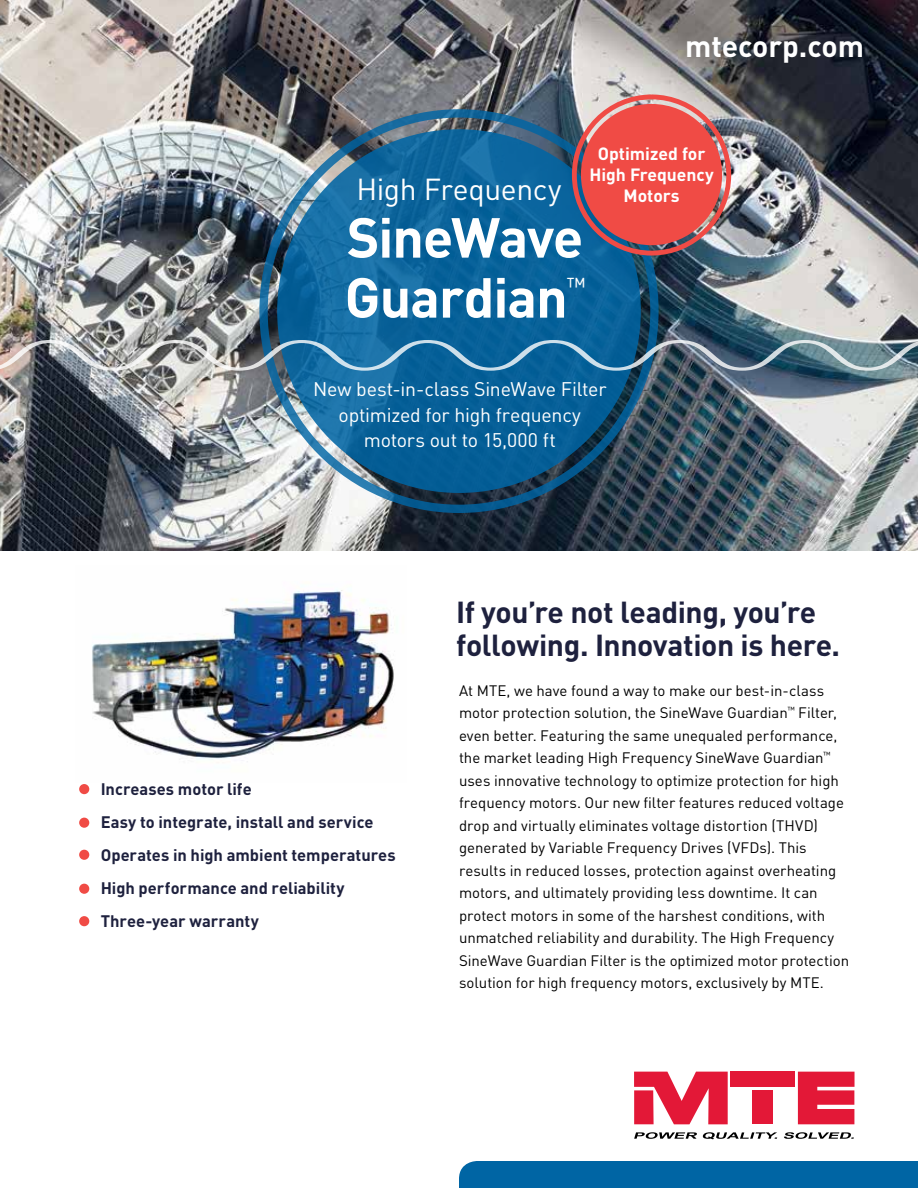
<style>
.page{position:relative;width:918px;height:1188px;background:#fff}
.page>*{position:absolute;margin:0;border:0;box-sizing:border-box;transform-origin:0 0}
.t1{font:700 55.5px/60px "DINOT";letter-spacing:-.02em;color:#fff}
.t2{font:700 30px/33.2px "DINOT";letter-spacing:-.015em;color:#1e213e}
.t3{font:30px "DINOT";letter-spacing:-.015em;color:#fff}
.t4{font:700 30px "DINOT";color:#fff}
.t5{font:22.8px "DINOT";color:#fff}
.t6{font:19.5px/25.5px "DINOT";letter-spacing:-.01em;color:#fff;text-align:center}
.t7{font:700 17.55px/21.1px "DINOT";color:#fff;text-align:center}
.t8{font:700 16.5px/33px "DINOT";color:#1e213e}
.t9{font:15px/22.5px "DINOT";color:#000}
</style>
<div class="page">
<img style="left:0;top:0;width:918px;height:551px">
<div style="left:79px;top:784px;width:10px;height:10px;background:#f04b45;border-radius:50%"></div>
<div style="left:79px;top:818px;width:10px;height:10px;background:#f04b45;border-radius:50%"></div>
<div style="left:79px;top:850px;width:10px;height:10px;background:#f04b45;border-radius:50%"></div>
<div style="left:79px;top:884px;width:10px;height:10px;background:#f04b45;border-radius:50%"></div>
<div style="left:79px;top:916px;width:10px;height:10px;background:#f04b45;border-radius:50%"></div>
<div style="left:459px;top:1161px;width:459px;height:27px;background:#0065a4"></div>
<svg style="left:798px;top:1072px;width:57px;height:52px"></svg>
<svg style="left:634px;top:1072px;width:94px;height:52px"></svg>
<div style="left:753px;top:1090px;width:20px;height:34px;background:#e31837"></div>
<div style="left:731px;top:1072px;width:64px;height:15px;background:#e31837"></div>
<svg style="left:634px;top:1132px;width:63px;height:7px"></svg>
<svg style="left:703px;top:1132px;width:74px;height:7px"></svg>
<svg style="left:784px;top:1132px;width:70px;height:7px"></svg>
<img style="left:92px;top:590px;width:302px;height:172px">
<svg style="left:277px;top:129px;width:364px;height:364px;fill:#09629a"></svg>
<img style="left:0;top:340px;width:918px;height:31px">
<div style="left:572px;top:95px;width:159px;height:161px;border:5px solid #f04b45;border-radius:50%"></div>
<div style="left:581px;top:104px;width:141px;height:141px;background:#f04b45;border-radius:50%"></div>
<h2 class="t4" style="left:685px;top:26px;width:180px">mtecorp.com</h2>
<h2 class="t3" style="left:356px;top:171px;width:207px">High Frequency</h2>
<p class="t7" style="left:589px;top:142px;width:126px">Optimized for<br>High Frequency<br>Motors</p>
<h1 class="t1" style="left:345px;top:206px;width:240px">SineWave<br>Guardian</h1>
<h3 class="t5" style="left:566px;top:272px;width:21px">™</h3>
<h3 class="t6" style="left:313px;top:376px;width:295px">New best-in-class SineWave Filter optimized for high frequency motors out to 15,000 ft</h3>
<p class="t8" style="left:101px;top:772px;width:296px">Increases motor life<br>Easy to integrate, install and service<br>Operates in high ambient temperatures<br>High performance and reliability<br>Three-year warranty</p>
<h2 class="t2" style="left:456px;top:595px;width:386px">If you’re not leading, you’re following. Innovation is here.</h2>
<p class="t9" style="left:459px;top:679px;width:392px">At MTE, we have found a way to make our best-in-class motor protection solution, the SineWave Guardian<sup>™</sup> Filter, even better. Featuring the same unequaled performance, the market leading High Frequency SineWave Guardian<sup>™ </sup>uses innovative technology to optimize protection for high frequency motors. Our new filter features reduced voltage drop and virtually eliminates voltage distortion (THVD) generated by Variable Frequency Drives (VFDs). This results in reduced losses, protection against overheating motors, and ultimately providing less downtime. It can protect motors in some of the harshest conditions, with unmatched reliability and durability. The High Frequency SineWave Guardian Filter is the optimized motor protection solution for high frequency motors, exclusively by MTE.</p>
</div>
